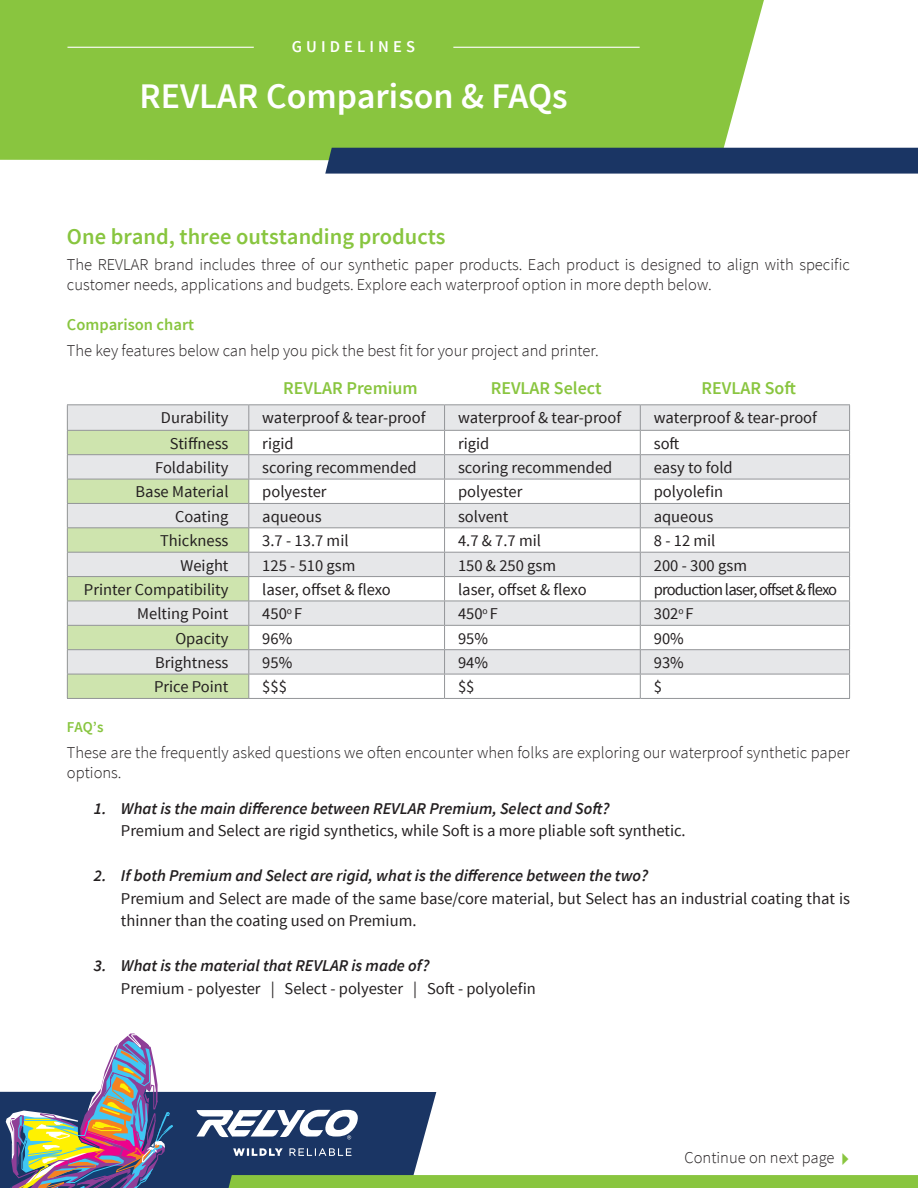
<style>
.page{position:relative;width:918px;height:1188px;background:#fff}
.page>*{position:absolute;margin:0;border:0;box-sizing:border-box;transform-origin:0 0}
.question{font:600 36px "Source Sans Pro";color:#fff}
.relyco_-_body{font:600 22.5px "Source Sans Pro";color:#88c53f}
.t1{font:600 18px "Source Sans Pro";color:#89c53f}
.relyco_-_body-2{font:16.5px/22.5px "Source Sans Pro";color:#231f20}
.relyco_-_body-3{font:300 16.5px/19.5px "Source Sans Pro";color:#231f20}
.t2{font:italic 600 16.5px "Source Sans Pro";color:#231f20}
.relyco_-_body-4{font:16.5px "Source Sans Pro";letter-spacing:-.05em;color:#231f20}
.question-2{font:300 16.5px "Source Sans Pro";color:#231f20}
.relyco_-_body-5{font:600 16.5px "Source Sans Pro";color:#88c53f}
.question-3{font:600 16.5px "Source Sans Pro";letter-spacing:.25em;color:#fff}
.Bullets_Body{font:600 15px "Source Sans Pro";color:#88c53f}
</style>
<div class="page">
<div style="left:0;top:0;width:764px;height:161px;background:#89c53f"></div>
<div style="left:325px;top:148px;width:593px;height:26px;background:#1a3564"></div>
<hr style="left:68px;top:47px;width:186px;height:1px;background:#fff">
<hr style="left:453px;top:47px;width:187px;height:1px;background:#fff">
<div style="left:67px;top:421px;width:182px;height:278px;background:#cee4ae"></div>
<svg style="left:68px;top:405px;width:781px;height:269px;fill:#e6e7e9"></svg>
<hr style="left:640px;top:698px;width:210px;height:1px;background:#939598">
<hr style="left:67px;top:698px;width:182px;height:1px;background:#939598">
<svg style="left:248px;top:405px;width:1px;height:293px"></svg>
<hr style="left:249px;top:698px;width:196px;height:1px;background:#939598">
<svg style="left:444px;top:405px;width:1px;height:293px"></svg>
<svg style="left:640px;top:405px;width:1px;height:293px"></svg>
<hr style="left:445px;top:698px;width:195px;height:1px;background:#939598">
<hr style="left:67px;top:576px;width:182px;height:1px;background:#939598">
<hr style="left:249px;top:576px;width:196px;height:1px;background:#939598">
<hr style="left:445px;top:576px;width:195px;height:1px;background:#939598">
<hr style="left:640px;top:576px;width:210px;height:1px;background:#939598">
<hr style="left:67px;top:454px;width:182px;height:1px;background:#939598">
<hr style="left:249px;top:454px;width:196px;height:1px;background:#939598">
<hr style="left:445px;top:454px;width:195px;height:1px;background:#939598">
<hr style="left:640px;top:454px;width:210px;height:1px;background:#939598">
<hr style="left:67px;top:479px;width:182px;height:1px;background:#939598">
<hr style="left:249px;top:479px;width:196px;height:1px;background:#939598">
<hr style="left:445px;top:479px;width:195px;height:1px;background:#939598">
<hr style="left:640px;top:479px;width:210px;height:1px;background:#939598">
<hr style="left:67px;top:503px;width:182px;height:1px;background:#939598">
<hr style="left:249px;top:503px;width:196px;height:1px;background:#939598">
<hr style="left:445px;top:503px;width:195px;height:1px;background:#939598">
<hr style="left:640px;top:503px;width:210px;height:1px;background:#939598">
<hr style="left:67px;top:527px;width:182px;height:1px;background:#939598">
<hr style="left:249px;top:527px;width:196px;height:1px;background:#939598">
<hr style="left:445px;top:527px;width:195px;height:1px;background:#939598">
<hr style="left:640px;top:527px;width:210px;height:1px;background:#939598">
<hr style="left:67px;top:552px;width:182px;height:1px;background:#939598">
<hr style="left:249px;top:552px;width:196px;height:1px;background:#939598">
<hr style="left:445px;top:552px;width:195px;height:1px;background:#939598">
<hr style="left:640px;top:552px;width:210px;height:1px;background:#939598">
<hr style="left:67px;top:601px;width:182px;height:1px;background:#939598">
<hr style="left:249px;top:601px;width:196px;height:1px;background:#939598">
<hr style="left:445px;top:601px;width:195px;height:1px;background:#939598">
<hr style="left:640px;top:601px;width:210px;height:1px;background:#939598">
<hr style="left:67px;top:625px;width:182px;height:1px;background:#939598">
<hr style="left:249px;top:625px;width:196px;height:1px;background:#939598">
<hr style="left:445px;top:625px;width:195px;height:1px;background:#939598">
<hr style="left:640px;top:625px;width:210px;height:1px;background:#939598">
<hr style="left:67px;top:649px;width:182px;height:1px;background:#939598">
<hr style="left:249px;top:649px;width:196px;height:1px;background:#939598">
<hr style="left:445px;top:649px;width:195px;height:1px;background:#939598">
<hr style="left:640px;top:649px;width:210px;height:1px;background:#939598">
<hr style="left:67px;top:674px;width:182px;height:1px;background:#939598">
<hr style="left:249px;top:674px;width:196px;height:1px;background:#939598">
<hr style="left:445px;top:674px;width:195px;height:1px;background:#939598">
<hr style="left:640px;top:674px;width:210px;height:1px;background:#939598">
<hr style="left:67px;top:404px;width:182px;height:1px;background:#939598">
<svg style="left:67px;top:405px;width:1px;height:293px"></svg>
<hr style="left:249px;top:404px;width:196px;height:1px;background:#939598">
<hr style="left:445px;top:404px;width:195px;height:1px;background:#939598">
<hr style="left:640px;top:404px;width:210px;height:1px;background:#939598">
<svg style="left:849px;top:405px;width:1px;height:293px"></svg>
<hr style="left:67px;top:430px;width:182px;height:1px;background:#939598">
<hr style="left:249px;top:430px;width:196px;height:1px;background:#939598">
<hr style="left:445px;top:430px;width:195px;height:1px;background:#939598">
<hr style="left:640px;top:430px;width:210px;height:1px;background:#939598">
<svg style="left:0;top:1033px;width:918px;height:155px"></svg>
<p class="question-3" style="left:292px;top:36px;width:125px">GUIDELINES</p>
<p class="question" style="left:139px;top:73px;width:430px">REVLAR Comparison &amp; FAQs</p>
<p class="relyco_-_body" style="left:67px;top:222px;width:380px">One brand, three outstanding products</p>
<p class="relyco_-_body-3" style="left:67px;top:255px;width:785px">The REVLAR brand includes three of our synthetic paper products. Each product is designed to align with specific customer needs, applications and budgets. Explore each waterproof option in more depth below.</p>
<p class="relyco_-_body-5" style="left:67px;top:314px;width:129px">Comparison chart</p>
<p class="relyco_-_body-3" style="left:67px;top:341px;width:533px">The key features below can help you pick the best fit for your project and printer.</p>
<p class="t1" style="left:283px;top:376px;width:136px">REVLAR Premium</p>
<p class="t1" style="left:491px;top:376px;width:113px">REVLAR Select</p>
<p class="t1" style="left:701px;top:376px;width:96px">REVLAR Soft</p>
<p class="relyco_-_body-2" style="left:161px;top:407px;width:69px">Durability</p>
<p class="relyco_-_body-2" style="left:262px;top:407px;width:165px">waterproof &amp; tear-proof</p>
<p class="relyco_-_body-2" style="left:458px;top:407px;width:165px">waterproof &amp; tear-proof</p>
<p class="relyco_-_body-2" style="left:654px;top:407px;width:165px">waterproof &amp; tear-proof</p>
<p class="relyco_-_body-2" style="left:170px;top:432px;width:60px">Stiffness</p>
<p class="relyco_-_body-2" style="left:262px;top:432px;width:33px">rigid</p>
<p class="relyco_-_body-2" style="left:458px;top:432px;width:33px">rigid</p>
<p class="relyco_-_body-2" style="left:654px;top:432px;width:27px">soft</p>
<p class="relyco_-_body-2" style="left:155px;top:457px;width:75px">Foldability</p>
<p class="relyco_-_body-2" style="left:262px;top:457px;width:156px">scoring recommended</p>
<p class="relyco_-_body-2" style="left:458px;top:457px;width:156px">scoring recommended</p>
<p class="relyco_-_body-2" style="left:654px;top:457px;width:81px">easy to fold</p>
<p class="relyco_-_body-2" style="left:136px;top:481px;width:94px">Base Material</p>
<p class="relyco_-_body-2" style="left:262px;top:481px;width:66px">polyester</p>
<p class="relyco_-_body-2" style="left:458px;top:481px;width:66px">polyester</p>
<p class="relyco_-_body-2" style="left:654px;top:481px;width:71px">polyolefin</p>
<p class="relyco_-_body-2" style="left:175px;top:505px;width:55px">Coating</p>
<p class="relyco_-_body-2" style="left:262px;top:505px;width:61px">aqueous</p>
<p class="relyco_-_body-2" style="left:458px;top:505px;width:52px">solvent</p>
<p class="relyco_-_body-2" style="left:654px;top:505px;width:61px">aqueous</p>
<p class="relyco_-_body-2" style="left:160px;top:530px;width:70px">Thickness</p>
<p class="relyco_-_body-2" style="left:262px;top:530px;width:88px">3.7 - 13.7 mil</p>
<p class="relyco_-_body-2" style="left:458px;top:530px;width:85px">4.7 &amp; 7.7 mil</p>
<p class="relyco_-_body-2" style="left:654px;top:530px;width:63px">8 - 12 mil</p>
<p class="relyco_-_body-2" style="left:181px;top:554px;width:49px">Weight</p>
<p class="relyco_-_body-2" style="left:262px;top:554px;width:95px">125 - 510 gsm</p>
<p class="relyco_-_body-2" style="left:458px;top:554px;width:100px">150 &amp; 250 gsm</p>
<p class="relyco_-_body-2" style="left:654px;top:554px;width:95px">200 - 300 gsm</p>
<p class="relyco_-_body-2" style="left:84px;top:579px;width:146px">Printer Compatibility</p>
<p class="relyco_-_body-2" style="left:262px;top:579px;width:130px">laser, offset &amp; flexo</p>
<p class="relyco_-_body-2" style="left:458px;top:579px;width:130px">laser, offset &amp; flexo</p>
<p class="relyco_-_body-4" style="left:654px;top:579px;width:185px">production laser, offset &amp; flexo</p>
<p class="relyco_-_body-2" style="left:137px;top:603px;width:93px">Melting Point</p>
<p class="relyco_-_body-2" style="left:262px;top:603px;width:41px">450<sup>o</sup> F</p>
<p class="relyco_-_body-2" style="left:458px;top:603px;width:41px">450<sup>o</sup> F</p>
<p class="relyco_-_body-2" style="left:654px;top:603px;width:41px">302<sup>o</sup> F</p>
<p class="relyco_-_body-2" style="left:175px;top:627px;width:55px">Opacity</p>
<p class="relyco_-_body-2" style="left:262px;top:627px;width:31px">96%</p>
<p class="relyco_-_body-2" style="left:458px;top:627px;width:31px">95%</p>
<p class="relyco_-_body-2" style="left:654px;top:627px;width:31px">90%</p>
<p class="relyco_-_body-2" style="left:155px;top:652px;width:75px">Brightness</p>
<p class="relyco_-_body-2" style="left:262px;top:652px;width:31px">95%</p>
<p class="relyco_-_body-2" style="left:458px;top:652px;width:31px">94%</p>
<p class="relyco_-_body-2" style="left:654px;top:652px;width:31px">93%</p>
<p class="relyco_-_body-2" style="left:154px;top:676px;width:76px">Price Point</p>
<p class="relyco_-_body-2" style="left:262px;top:676px;width:26px">$$$</p>
<p class="relyco_-_body-2" style="left:458px;top:676px;width:18px">$$</p>
<p class="relyco_-_body-2" style="left:654px;top:676px;width:10px">$</p>
<p class="Bullets_Body" style="left:67px;top:718px;width:38px">FAQ’s</p>
<p class="relyco_-_body-3" style="left:67px;top:743px;width:785px">These are the frequently asked questions we often encounter when folks are exploring our waterproof synthetic paper options.</p>
<p class="t2" style="left:94px;top:798px;width:517px">1. What is the main difference between REVLAR Premium, Select and Soft?</p>
<p class="relyco_-_body-2" style="left:121px;top:820px;width:566px">Premium and Select are rigid synthetics, while Soft is a more pliable soft synthetic.</p>
<p class="t2" style="left:94px;top:866px;width:556px">2. If both Premium and Select are rigid, what is the difference between the two?</p>
<p class="relyco_-_body-2" style="left:121px;top:887px;width:731px">Premium and Select are made of the same base/core material, but Select has an industrial coating that is thinner than the coating used on Premium.</p>
<p class="t2" style="left:94px;top:956px;width:337px">3. What is the material that REVLAR is made of?</p>
<p class="relyco_-_body-2" style="left:121px;top:977px;width:416px">Premium - polyester | Select - polyester | Soft - polyolefin</p>
<p class="question-2" style="left:685px;top:1148px;width:152px">Continue on next page</p>
</div>
